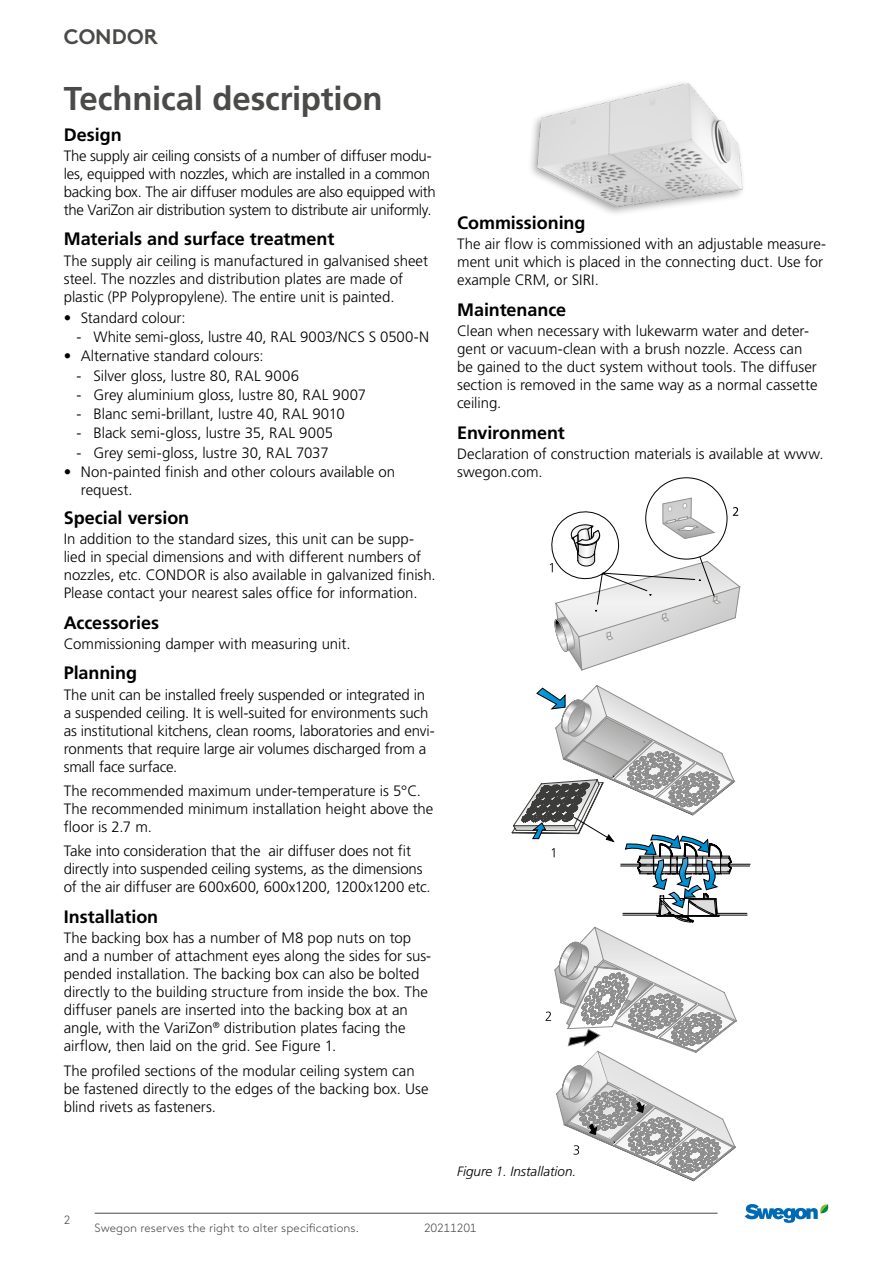
<style>
.page{position:relative;width:893px;height:1263px;background:#fff}
.page>*{position:absolute;margin:0;border:0;box-sizing:border-box;transform-origin:0 0}
.t1{font:700 33px "Frutiger LT Pro";letter-spacing:-.005em;color:#4a4a49}
.t2{font:700 21px "Swegon Brown";color:#4a4a49}
.t3{font:700 18px "Frutiger LT Pro";letter-spacing:-.005em;color:#000}
.t4{font:300 15px/18px "Frutiger LT Pro";letter-spacing:-.005em;color:#000}
.t5{font:italic 300 13.5px "Frutiger LT Pro";color:#000}
.t6{font:300 12px "Swegon Brown";letter-spacing:.005em;color:#4a4a49}
.t7{font:300 12px "Swegon Brown";letter-spacing:-.025em;color:#4a4a49}
</style>
<div class="page">
<hr style="left:95px;top:1213px;width:623px;height:1px;background:#4a4a49">
<svg style="left:745px;top:1204px;width:84px;height:19px"></svg>
<svg style="left:550px;top:498px;width:190px;height:172px"></svg>
<hr style="left:620px;top:864px;width:130px;height:1px;background:#000">
<hr style="left:620px;top:866px;width:130px;height:1px;background:#000">
<hr style="left:716px;top:915px;width:31px;height:1px;background:#000">
<hr style="left:716px;top:913px;width:31px;height:1px;background:#000">
<svg style="left:512px;top:685px;width:225px;height:496px"></svg>
<img style="left:531px;top:83px;width:212px;height:131px">
<h2 class="t2" style="left:64px;top:20px;width:96px">CONDOR</h2>
<h1 class="t1" style="left:64px;top:79px;width:320px">Technical description</h1>
<p class="t3" style="left:64px;top:124px;width:59px">Design</p>
<p class="t4" style="left:64px;top:147px;width:374px">The supply air ceiling consists of a number of diffuser modu&shy;les, equipped with nozzles, which are installed in a common backing box. The air diffuser modules are also equipped with the VariZon air distribution system to distribute air uniformly.</p>
<p class="t3" style="left:64px;top:228px;width:272px">Materials and surface treatment</p>
<p class="t4" style="left:64px;top:251px;width:366px">The supply air ceiling is manufactured in galvanised sheet steel. The nozzles and distribution plates are made of plastic (PP Polypropylene). The entire unit is painted.</p>
<p class="t4" style="left:64px;top:309px;width:124px">• Standard colour:</p>
<p class="t4" style="left:77px;top:328px;width:354px">- White semi-gloss, lustre 40, RAL 9003/NCS S 0500-N</p>
<p class="t4" style="left:64px;top:347px;width:201px">• Alternative standard colours:</p>
<p class="t4" style="left:77px;top:367px;width:224px">- Silver gloss, lustre 80, RAL 9006</p>
<p class="t4" style="left:77px;top:386px;width:291px">- Grey aluminium gloss, lustre 80, RAL 9007</p>
<p class="t4" style="left:77px;top:405px;width:270px">- Blanc semi-brillant, lustre 40, RAL 9010</p>
<p class="t4" style="left:77px;top:424px;width:258px">- Black semi-gloss, lustre 35, RAL 9005</p>
<p class="t4" style="left:77px;top:444px;width:254px">- Grey semi-gloss, lustre 30, RAL 7037</p>
<p class="t4" style="left:81px;top:463px;width:316px;text-indent:-17px">• Non-painted finish and other colours available on request.</p>
<p class="t3" style="left:64px;top:507px;width:127px">Special version</p>
<p class="t4" style="left:64px;top:530px;width:373px">In addition to the standard sizes, this unit can be supp&shy;lied in special dimensions and with different numbers of nozzles, etc. CONDOR is also available in galvanized finish.<br>Please contact your nearest sales office for information.</p>
<p class="t3" style="left:64px;top:611px;width:97px">Accessories</p>
<p class="t4" style="left:64px;top:634px;width:288px">Commissioning damper with measuring unit.</p>
<p class="t3" style="left:64px;top:662px;width:75px">Planning</p>
<p class="t4" style="left:64px;top:685px;width:372px">The unit can be installed freely suspended or integrated in a suspended ceiling. It is well-suited for environments such as institutional kitchens, clean rooms, laboratories and envi&shy;ronments that require large air volumes discharged from a small face surface.</p>
<p class="t4" style="left:64px;top:782px;width:371px">The recommended maximum under-temperature is 5°C.<br>The recommended minimum installation height above the floor is 2.7 m.</p>
<p class="t4" style="left:64px;top:842px;width:369px">Take into consideration that the air diffuser does not fit directly into suspended ceiling systems, as the dimensions of the air diffuser are 600x600, 600x1200, 1200x1200 etc.</p>
<p class="t3" style="left:64px;top:906px;width:96px">Installation</p>
<p class="t4" style="left:64px;top:929px;width:369px">The backing box has a number of M8 pop nuts on top and a number of attachment eyes along the sides for sus&shy;pended installation. The backing box can also be bolted directly to the building structure from inside the box. The diffuser panels are inserted into the backing box at an angle, with the VariZon<sup>®</sup> distribution plates facing the airflow, then laid on the grid. See Figure 1.</p>
<p class="t4" style="left:64px;top:1061px;width:366px">The profiled sections of the modular ceiling system can be fastened directly to the edges of the backing box. Use blind rivets as fasteners.</p>
<p class="t3" style="left:457px;top:212px;width:130px">Commissioning</p>
<p class="t4" style="left:457px;top:235px;width:371px">The air flow is commissioned with an adjustable measure&shy;ment unit which is placed in the connecting duct. Use for example CRM, or SIRI.</p>
<p class="t3" style="left:457px;top:299px;width:111px">Maintenance</p>
<p class="t4" style="left:457px;top:322px;width:362px">Clean when necessary with lukewarm water and deter&shy;gent or vacuum-clean with a brush nozzle. Access can be gained to the duct system without tools. The diffuser section is removed in the same way as a normal cassette ceiling.</p>
<p class="t3" style="left:457px;top:421px;width:109px">Environment</p>
<p class="t4" style="left:457px;top:444px;width:368px">Declaration of construction materials is available at www. swegon.com.</p>
<p class="t5" style="left:457px;top:1163px;width:121px">Figure 1. Installation.</p>
<p class="t6" style="left:64px;top:1211px;width:8px">2</p>
<p class="t6" style="left:95px;top:1219px;width:266px">Swegon reserves the right to alter specifications.</p>
<p class="t7" style="left:424px;top:1219px;width:54px">20211201</p>
</div>
